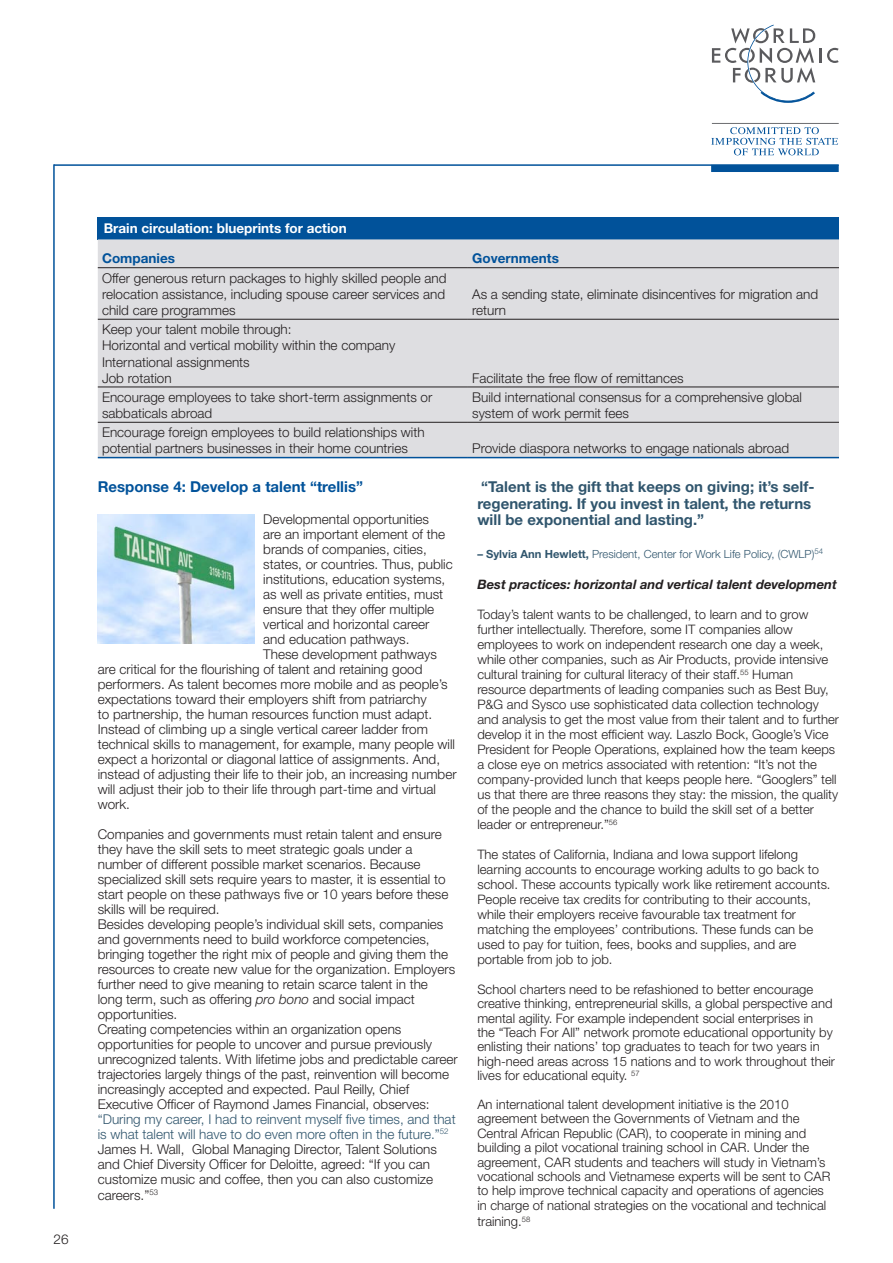
<style>
.page{position:relative;width:893px;height:1263px;background:#fff}
.page>*{position:absolute;margin:0;border:0;box-sizing:border-box;transform-origin:0 0}
.t1{font:700 15px/16.5px "Helvetica Neue";color:#30556d}
.t2{font:700 15px "Helvetica Neue";color:#01529a}
.t3{font:300 13.5px/15px "Helvetica Neue";color:#231f20}
.t4{font:700 13.5px "Helvetica Neue";color:#fff}
.t5{font:700 13.5px "Helvetica Neue";color:#01529a}
.t6{font:300 13.05px/15px "Helvetica Neue";color:#231f20}
.t7{font:italic 700 13.05px "Helvetica Neue";color:#231f20}
.t8{font:300 11.25px "Helvetica Neue";color:#30556d}
.s1{font-style:italic}
.s2{color:#30556d}
.s3{font-weight:700}
</style>
<div class="page">
<hr style="left:712px;top:123px;width:127px;height:1px;background:#6c6d70">
<svg style="left:711px;top:127px;width:127px;height:28px"></svg>
<hr style="left:819px;top:48px;width:3px;height:15px;background:#5a5a5d">
<svg style="left:827px;top:48px;width:12px;height:15px"></svg>
<svg style="left:712px;top:25px;width:103px;height:78px"></svg>
<hr style="left:54px;top:164px;width:785px;height:2px;background:#01529a">
<div style="left:711px;top:165px;width:128px;height:7px;background:#01529a"></div>
<hr style="left:53px;top:164px;width:2px;height:1045px;background:#01529a">
<div style="left:98px;top:217px;width:741px;height:22px;background:#01529a"></div>
<div style="left:98px;top:239px;width:741px;height:218px;background:#dedee1"></div>
<hr style="left:98px;top:267px;width:370px;height:1px;background:#231f20">
<hr style="left:468px;top:267px;width:371px;height:1px;background:#231f20">
<hr style="left:98px;top:319px;width:370px;height:1px;background:#231f20">
<hr style="left:468px;top:319px;width:371px;height:1px;background:#231f20">
<hr style="left:98px;top:387px;width:370px;height:1px;background:#231f20">
<hr style="left:468px;top:387px;width:371px;height:1px;background:#231f20">
<hr style="left:98px;top:422px;width:370px;height:1px;background:#231f20">
<hr style="left:468px;top:422px;width:371px;height:1px;background:#231f20">
<hr style="left:98px;top:457px;width:370px;height:1px;background:#01529a">
<hr style="left:468px;top:457px;width:371px;height:1px;background:#01529a">
<img style="left:98px;top:515px;width:157px;height:129px">
<p class="t3" style="left:54px;top:1231px;width:17px">26</p>
<p class="t4" style="left:104px;top:220px;width:244px">Brain circulation: blueprints for action</p>
<p class="t5" style="left:102px;top:250px;width:74px">Companies</p>
<p class="t5" style="left:472px;top:250px;width:88px">Governments</p>
<p class="t3" style="left:102px;top:269px;width:346px;line-height:16.2px;text-align:justify">Offer generous return packages to highly skilled people and relocation assistance, including spouse career services and child care programmes</p>
<p class="t3" style="left:472px;top:286px;width:348px;line-height:16.2px">As a sending state, eliminate disincentives for migration and return</p>
<p class="t3" style="left:102px;top:321px;width:295px;line-height:16.2px">Keep your talent mobile through:<br>Horizontal and vertical mobility within the company<br>International assignments<br>Job rotation</p>
<p class="t3" style="left:472px;top:370px;width:213px">Facilitate the free flow of remittances</p>
<p class="t3" style="left:102px;top:389px;width:332px;line-height:16.2px">Encourage employees to take short-term assignments or sabbaticals abroad</p>
<p class="t3" style="left:472px;top:389px;width:331px;line-height:16.2px">Build international consensus for a comprehensive global system of work permit fees</p>
<p class="t3" style="left:102px;top:424px;width:324px;line-height:16.2px">Encourage foreign employees to build relationships with potential partners businesses in their home countries</p>
<p class="t3" style="left:472px;top:441px;width:318px">Provide diaspora networks to engage nationals abroad</p>
<p class="t2" style="left:98px;top:478px;width:267px">Response 4: Develop a talent “trellis”</p>
<p class="t3" style="left:263px;top:511px;width:167px">Developmental opportunities</p>
<p class="t3" style="left:263px;top:526px;width:183px">are an important element of the</p>
<p class="t3" style="left:263px;top:541px;width:165px">brands of companies, cities,</p>
<p class="t3" style="left:263px;top:556px;width:191px">states, or countries. Thus, public</p>
<p class="t3" style="left:263px;top:571px;width:183px">institutions, education systems,</p>
<p class="t3" style="left:263px;top:586px;width:182px">as well as private entities, must</p>
<p class="t3" style="left:263px;top:601px;width:173px">ensure that they offer multiple</p>
<p class="t3" style="left:263px;top:616px;width:168px">vertical and horizontal career</p>
<p class="t3" style="left:263px;top:631px;width:148px">and education pathways.</p>
<p class="t3" style="left:263px;top:646px;width:175px">These development pathways</p>
<p class="t3" style="left:98px;top:661px;width:326px">are critical for the flourishing of talent and retaining good</p>
<p class="t3" style="left:98px;top:676px;width:351px">performers. As talent becomes more mobile and as people’s</p>
<p class="t3" style="left:98px;top:691px;width:330px">expectations toward their employers shift from patriarchy</p>
<p class="t3" style="left:98px;top:706px;width:336px">to partnership, the human resources function must adapt.</p>
<p class="t3" style="left:98px;top:721px;width:332px">Instead of climbing up a single vertical career ladder from</p>
<p class="t3" style="left:98px;top:736px;width:359px">technical skills to management, for example, many people will</p>
<p class="t3" style="left:98px;top:751px;width:344px">expect a horizontal or diagonal lattice of assignments. And,</p>
<p class="t3" style="left:98px;top:766px;width:360px">instead of adjusting their life to their job, an increasing number</p>
<p class="t3" style="left:98px;top:781px;width:340px">will adjust their job to their life through part-time and virtual</p>
<p class="t3" style="left:98px;top:796px;width:34px">work.</p>
<p class="t3" style="left:98px;top:826px;width:361px">Companies and governments must retain talent and ensure they have the skill sets to meet strategic goals under a number of different possible market scenarios. Because specialized skill sets require years to master, it is essential to start people on these pathways five or 10 years before these skills will be required.<br>Besides developing people’s individual skill sets, companies and governments need to build workforce competencies, bringing together the right mix of people and giving them the resources to create new value for the organization. Employers further need to give meaning to retain scarce talent in the<br>long term, such as offering <span class="s1">pro bono</span> and social impact opportunities.<br>Creating competencies within an organization opens opportunities for people to uncover and pursue previously unrecognized talents. With lifetime jobs and predictable career trajectories largely things of the past, reinvention will become increasingly accepted and expected. Paul Reilly, Chief Executive Officer of Raymond James Financial, observes:</p>
<p class="t3" style="left:98px;top:1111px;width:359px"><span class="s2">“During my career, I had to reinvent myself five times, and that is what talent will have to do even more often in the future.”</span><sup>52<br></sup>James H. Wall, Global Managing Director, Talent Solutions and Chief Diversity Officer for Deloitte, agreed: “If you can customize music and coffee, then you can also customize careers.”<sup>53</sup></p>
<p class="t1" style="left:477px;top:478px;width:339px">“Talent is the gift that keeps on giving; it’s self&shy;regenerating. If you invest in talent, the returns will be exponential and lasting.”</p>
<p class="t8" style="left:477px;top:547px;width:347px"><span class="s3">– Sylvia Ann Hewlett,</span> President, Center for Work Life Policy, (CWLP)<sup>54</sup></p>
<p class="t7" style="left:477px;top:577px;width:361px">Best practices: horizontal and vertical talent development</p>
<p class="t6" style="left:477px;top:607px;width:363px">Today’s talent wants to be challenged, to learn and to grow further intellectually. Therefore, some IT companies allow employees to work on independent research one day a week, while other companies, such as Air Products, provide intensive cultural training for cultural literacy of their staff.<sup>55</sup> Human resource departments of leading companies such as Best Buy, P&amp;G and Sysco use sophisticated data collection technology and analysis to get the most value from their talent and to further develop it in the most efficient way. Laszlo Bock, Google’s Vice President for People Operations, explained how the team keeps a close eye on metrics associated with retention: “It’s not the company-provided lunch that keeps people here. “Googlers” tell us that there are three reasons they stay: the mission, the quality of the people and the chance to build the skill set of a better leader or entrepreneur.”<sup>56</sup></p>
<p class="t6" style="left:477px;top:847px;width:355px">The states of California, Indiana and Iowa support lifelong learning accounts to encourage working adults to go back to school. These accounts typically work like retirement accounts.<br>People receive tax credits for contributing to their accounts, while their employers receive favourable tax treatment for matching the employees’ contributions. These funds can be used to pay for tuition, fees, books and supplies, and are portable from job to job.</p>
<p class="t6" style="left:477px;top:982px;width:359px;line-height:14.4px">School charters need to be refashioned to better encourage creative thinking, entrepreneurial skills, a global perspective and mental agility. For example independent social enterprises in<br>the “Teach For All” network promote educational opportunity by enlisting their nations’ top graduates to teach for two years in high-need areas across 15 nations and to work throughout their lives for educational equity. <sup>57</sup></p>
<p class="t6" style="left:477px;top:1097px;width:354px;line-height:14.4px">An international talent development initiative is the 2010 agreement between the Governments of Vietnam and the Central African Republic (CAR), to cooperate in mining and building a pilot vocational training school in CAR. Under the agreement, CAR students and teachers will study in Vietnam’s vocational schools and Vietnamese experts will be sent to CAR to help improve technical capacity and operations of agencies in charge of national strategies on the vocational and technical</p>
<p class="t6" style="left:477px;top:1213px;width:54px">training.<sup>58</sup></p>
</div>
